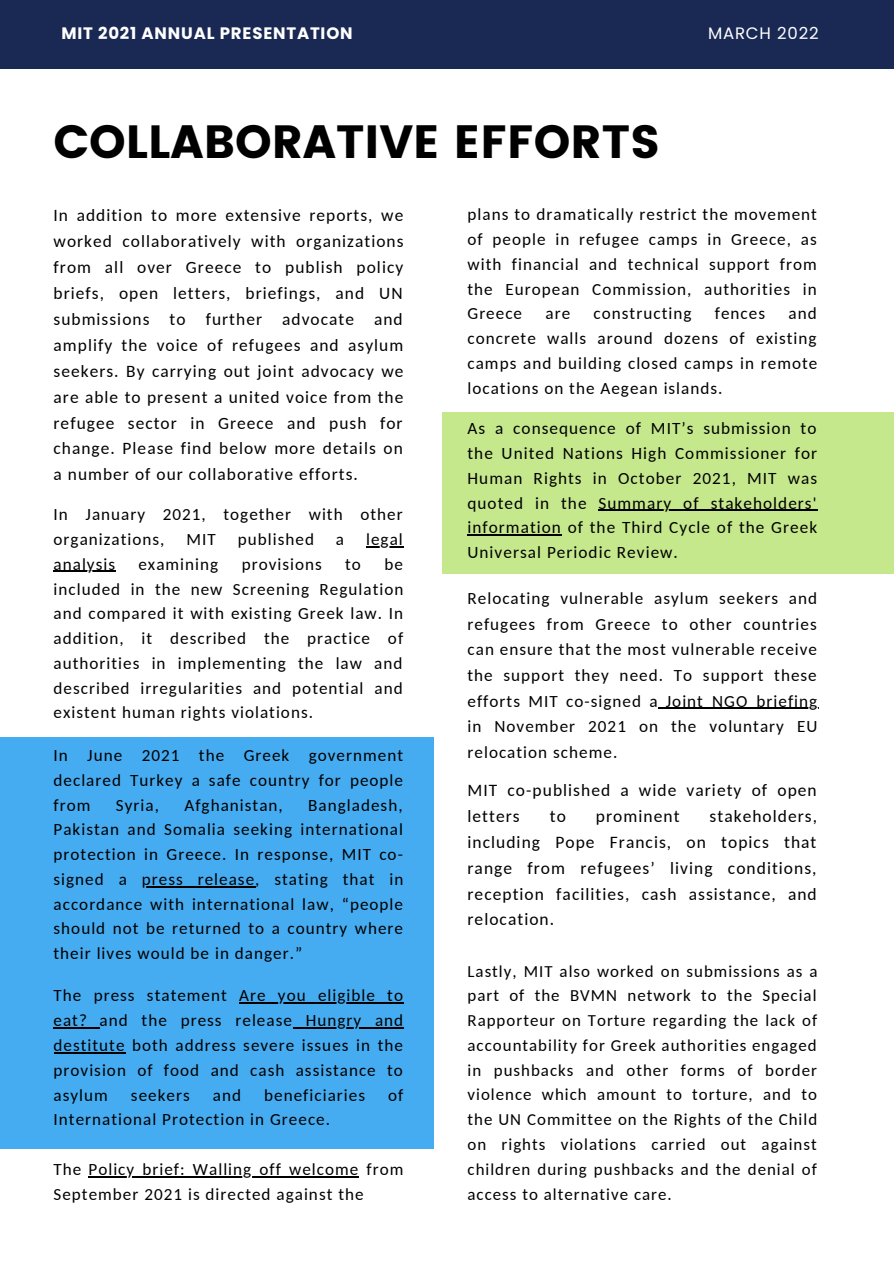
<style>
.page{position:relative;width:894px;height:1264px;background:#fff}
.page>*{position:absolute;margin:0;border:0;box-sizing:border-box;transform-origin:0 0}
.t1{font:46.5px "Poppins";color:#000}
.t2{font:17.4px/26px "Carlito";letter-spacing:.06em;color:#000;text-align:justify}
.t3{font:17.25px/24.8px "Carlito";letter-spacing:.06em;color:#000;text-align:justify}
.t4{font:17.1px/24.8px "Carlito";letter-spacing:.06em;color:#000;text-align:justify}
.t5{font:16.8px/24.8px "Carlito";letter-spacing:.06em;color:#000;text-align:justify}
.t6{font:700 16.5px "Poppins";letter-spacing:.05em;color:#fff}
.t7{font:16.5px "Poppins";letter-spacing:.05em;color:#fff}
</style>
<div class="page">
<div style="left:0;top:0;width:893px;height:69px;background:#192954"></div>
<div style="left:0;top:737px;width:434px;height:411px;background:#45acf1"></div>
<hr style="left:366px;top:546px;width:38px;height:1px;background:#000">
<hr style="left:54px;top:571px;width:62px;height:1px;background:#000">
<hr style="left:142px;top:886px;width:113px;height:1px;background:#000">
<hr style="left:239px;top:1002px;width:165px;height:1px;background:#000">
<hr style="left:54px;top:1027px;width:34px;height:1px;background:#000">
<svg style="left:88px;top:1027px;width:12px;height:1px"></svg>
<svg style="left:293px;top:1027px;width:12px;height:1px"></svg>
<hr style="left:305px;top:1027px;width:99px;height:1px;background:#000">
<hr style="left:54px;top:1052px;width:71px;height:1px;background:#000">
<hr style="left:88px;top:1175px;width:271px;height:2px;background:#000">
<div style="left:442px;top:412px;width:451px;height:161px;background:#c6e88c"></div>
<hr style="left:598px;top:510px;width:219px;height:1px;background:#000">
<hr style="left:467px;top:534px;width:95px;height:1px;background:#000">
<hr style="left:665px;top:707px;width:153px;height:1px;background:#000">
<p class="t6" style="left:61px;top:22px;width:293px">MIT 2021 ANNUAL PRESENTATION</p>
<p class="t7" style="left:707px;top:22px;width:112px">MARCH 2022</p>
<p class="t1" style="left:54px;top:115px;width:608px">COLLABORATIVE EFFORTS</p>
<p class="t2" style="left:54px;top:204px;width:351px">In addition to more extensive reports, we worked collaboratively with organizations from all over Greece to publish policy briefs, open letters, briefings, and UN submissions to further advocate and amplify the voice of refugees and asylum seekers. By carrying out joint advocacy we are able to present a united voice from the refugee sector in Greece and push for change. Please find below more details on a number of our collaborative efforts.</p>
<p class="t4" style="left:54px;top:503px;width:350px">In January 2021, together with other organizations,</p>
<p class="t4" style="left:186px;top:528px;width:31px">MIT</p>
<p class="t4" style="left:238px;top:528px;width:78px">published</p>
<p class="t4" style="left:336px;top:528px;width:10px">a</p>
<p class="t4" style="left:366px;top:528px;width:38px">legal</p>
<p class="t4" style="left:54px;top:553px;width:351px;text-indent:331px">be included in the new Screening Regulation and compared it with existing Greek law. In addition, it described the practice of authorities in implementing the law and described irregularities and potential and existent human rights violations.</p>
<p class="t4" style="left:54px;top:744px;width:351px">In June 2021 the Greek government declared Turkey a safe country for people from</p>
<p class="t4" style="left:54px;top:553px;width:63px">analysis</p>
<p class="t4" style="left:138px;top:553px;width:81px">examining</p>
<p class="t4" style="left:241px;top:553px;width:82px">provisions</p>
<p class="t4" style="left:345px;top:553px;width:17px">to</p>
<p class="t4" style="left:54px;top:794px;width:351px;text-indent:255px">Bangladesh, Pakistan and Somalia seeking international protection in Greece. In response, MIT co&shy;signed a press release, stating that in accordance with international law, “people should not be returned to a country where their lives would be in danger.”</p>
<p class="t4" style="left:54px;top:984px;width:351px">The press statement Are you eligible to eat? and the press release Hungry and destitute both address severe issues in the provision of food and cash assistance to asylum</p>
<p class="t4" style="left:116px;top:794px;width:45px">Syria,</p>
<p class="t4" style="left:184px;top:794px;width:100px">Afghanistan,</p>
<p class="t4" style="left:131px;top:1083px;width:60px">seekers</p>
<p class="t4" style="left:213px;top:1083px;width:30px">and</p>
<p class="t4" style="left:264px;top:1083px;width:102px">beneficiaries</p>
<p class="t4" style="left:388px;top:1083px;width:17px">of</p>
<p class="t4" style="left:54px;top:1108px;width:278px">International Protection in Greece.</p>
<p class="t4" style="left:54px;top:1158px;width:351px">The Policy brief: Walling off welcome from<br>September 2021 is directed against the</p>
<p class="t4" style="left:467px;top:203px;width:351px">plans to dramatically restrict the movement of people in refugee camps in Greece, as with financial and technical support from the European Commission, authorities in Greece</p>
<p class="t4" style="left:467px;top:303px;width:351px;text-indent:321px">and concrete walls around dozens of existing camps and building closed camps in remote locations on the Aegean islands.</p>
<p class="t3" style="left:467px;top:417px;width:351px">As a consequence of MIT’s submission to the United Nations High Commissioner for Human Rights in October 2021, MIT was quoted in the Summary of stakeholders' information of the Third Cycle of the Greek Universal Periodic Review.</p>
<p class="t4" style="left:467px;top:587px;width:351px;line-height:25.7px">Relocating vulnerable asylum seekers and refugees from Greece to other countries can ensure that the most vulnerable receive the support they need. To support these efforts MIT co-signed a Joint NGO briefing in November 2021 on the voluntary EU relocation scheme.</p>
<p class="t2" style="left:467px;top:778px;width:350px">MIT co-published a wide variety of open letters</p>
<p class="t4" style="left:545px;top:303px;width:26px">are</p>
<p class="t4" style="left:593px;top:303px;width:99px">constructing</p>
<p class="t4" style="left:714px;top:303px;width:52px">fences</p>
<p class="t2" style="left:467px;top:804px;width:351px;text-indent:242px">stakeholders, including Pope Francis, on topics that range from refugees’ living conditions, reception facilities, cash assistance, and relocation.</p>
<p class="t5" style="left:467px;top:960px;width:351px">Lastly, MIT also worked on submissions as a part of the BVMN network to the Special Rapporteur on Torture regarding the lack of accountability for Greek authorities engaged in pushbacks and other forms of border violence which amount to torture, and to the UN Committee on the Rights of the Child on rights violations carried out against children during pushbacks and the denial of access to alternative care.</p>
<p class="t2" style="left:549px;top:804px;width:18px">to</p>
<p class="t2" style="left:595px;top:804px;width:85px">prominent</p>
</div>
